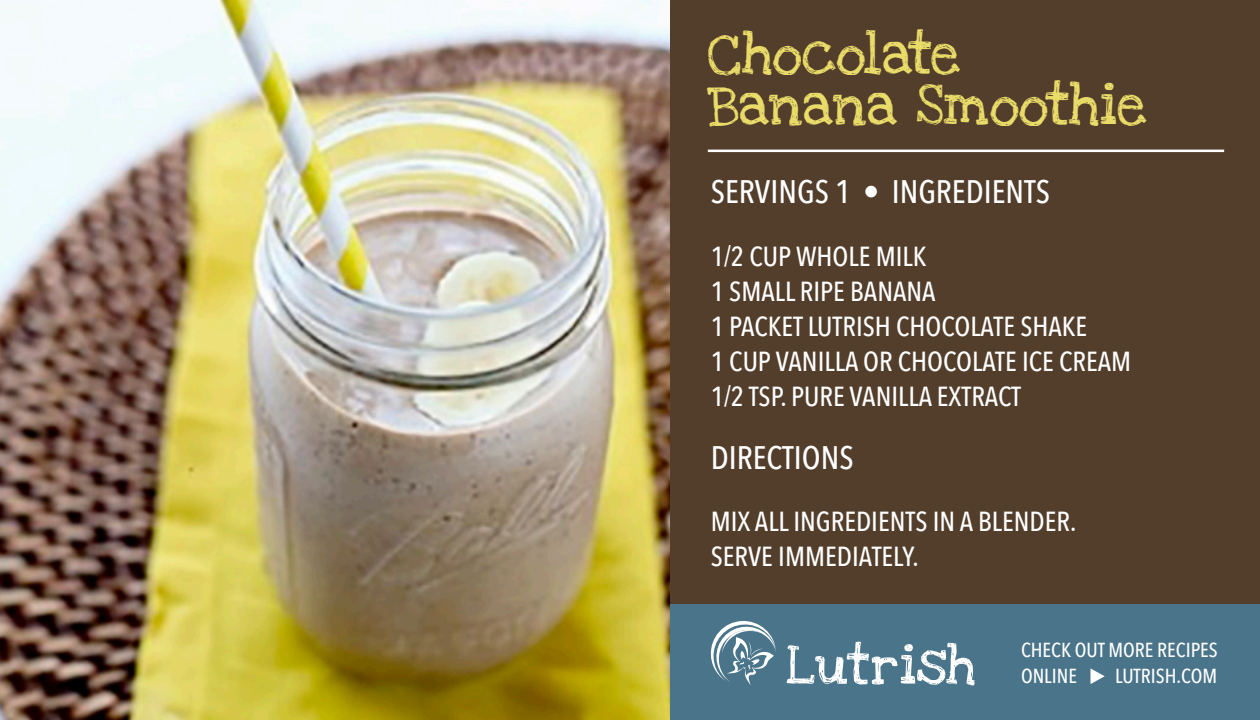
<style>
.page{position:relative;width:1260px;height:720px;background:#fff}
.page>*{position:absolute;margin:0;border:0;box-sizing:border-box;transform-origin:0 0}
.t1{font:42.5px/51px "Love Ya Like A Sister";color:#eadc69}
.t2{font:500 32.5px "Avenir Next Condensed";color:#fff}
.t3{font:500 27.5px/35px "Avenir Next Condensed";color:#fff}
.t4{font:500 20.25px/25.8px "Avenir Next Condensed";color:#fff}
</style>
<div class="page">
<img style="left:0;top:0;width:671px;height:720px">
<div style="left:671px;top:0;width:589px;height:720px;background:#533e2b"></div>
<div style="left:671px;top:604px;width:589px;height:116px;background:#49748a"></div>
<hr style="left:708px;top:150px;width:516px;height:2px;background:#fff">
<svg style="left:787px;top:642px;width:188px;height:43px"></svg>
<svg style="left:710px;top:621px;width:66px;height:64px"></svg>
<svg style="left:1090px;top:668px;width:15px;height:16px"></svg>
<h1 class="t1" style="left:708px;top:30px;width:441px">Chocolate<br>Banana Smoothie</h1>
<p class="t2" style="left:711px;top:172px;width:341px">SERVINGS 1 • INGREDIENTS</p>
<p class="t3" style="left:711px;top:239px;width:422px">1/2 CUP WHOLE MILK<br>1 SMALL RIPE BANANA<br>1 PACKET LUTRISH CHOCOLATE SHAKE<br>1 CUP VANILLA OR CHOCOLATE ICE CREAM<br>1/2 TSP. PURE VANILLA EXTRACT</p>
<p class="t2" style="left:711px;top:438px;width:144px">DIRECTIONS</p>
<p class="t3" style="left:711px;top:504px;width:367px">MIX ALL INGREDIENTS IN A BLENDER.<br>SERVE IMMEDIATELY.</p>
<p class="t4" style="left:1021px;top:637px;width:198px">CHECK OUT MORE RECIPES<br>ONLINE</p>
<p class="t4" style="left:1115px;top:663px;width:103px">LUTRISH.COM</p>
</div>
